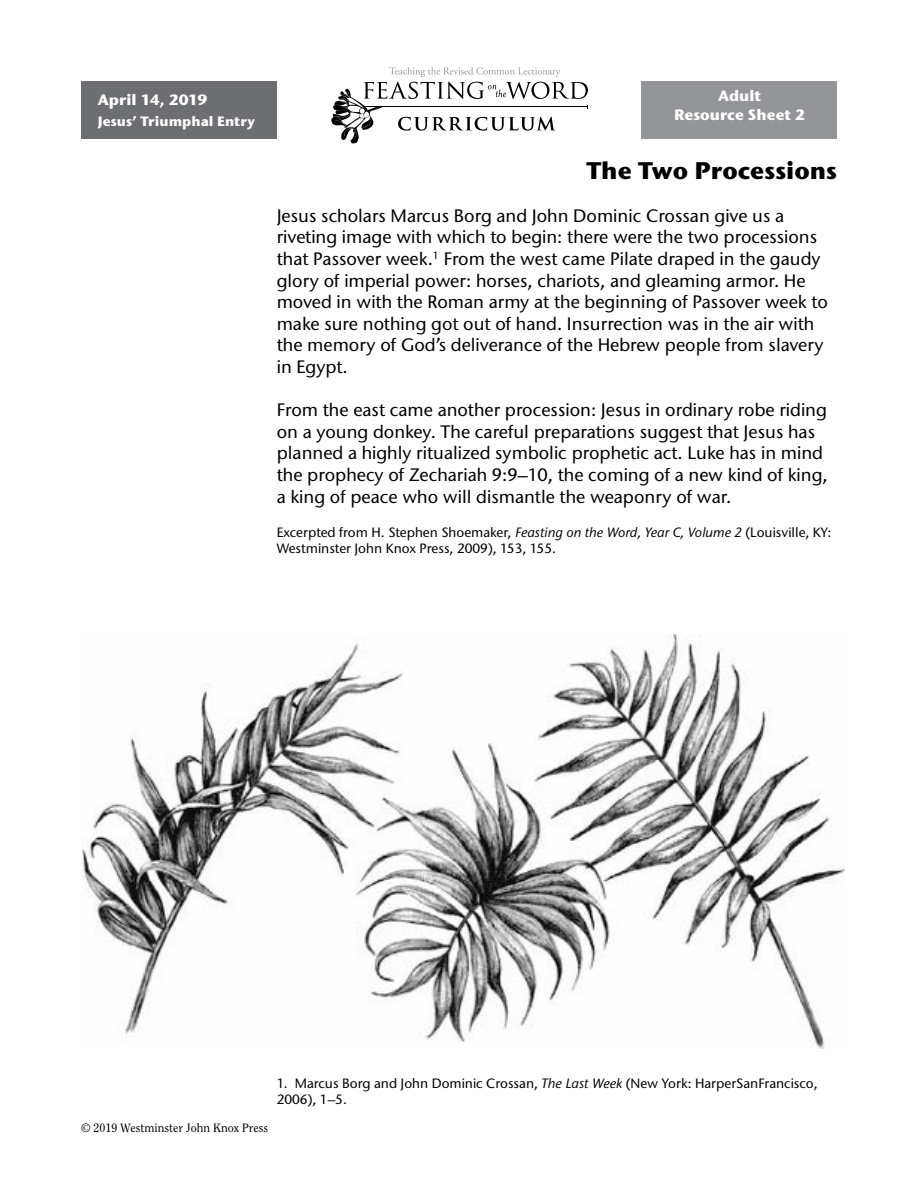
<style>
.page{position:relative;width:918px;height:1188px;background:#fff}
.page>*{position:absolute;margin:0;border:0;box-sizing:border-box;transform-origin:0 0}
.t1{font:700 24px "Stone Sans ITC Std";color:#000}
.t2{font:500 18px/21.6px "Stone Sans ITC Std";color:#000}
.t3{font:700 15px/18.8px "Stone Sans ITC Std";color:#fff;text-align:center}
.t4{font:500 13.5px/16.2px "Stone Sans ITC Std";color:#000}
.t5{font:700 13.5px "Stone Sans ITC Std";color:#fff}
.t6{font:12px "Clearface Std";color:#000}
.s1{font-style:italic}
</style>
<div class="page">
<div style="left:641px;top:81px;width:196px;height:57px;background:#939598"></div>
<svg style="left:331px;top:67px;width:257px;height:77px"></svg>
<div style="left:81px;top:81px;width:196px;height:57px;background:#6d6e71"></div>
<img style="left:81px;top:634px;width:764px;height:414px">
<p class="t3" style="left:98px;top:90px;width:111px">April 14, 2019</p>
<p class="t5" style="left:98px;top:112px;width:159px">Jesus’ Triumphal Entry</p>
<p class="t3" style="left:674px;top:86px;width:133px">Adult<br>Resource Sheet 2</p>
<h1 class="t1" style="left:586px;top:155px;width:252px">The Two Processions</h1>
<p class="t2" style="left:277px;top:205px;width:553px">Jesus scholars Marcus Borg and John Dominic Crossan give us a riveting image with which to begin: there were the two processions that Passover week.<sup>1</sup> From the west came Pilate draped in the gaudy glory of imperial power: horses, chariots, and gleaming armor. He moved in with the Roman army at the beginning of Passover week to make sure nothing got out of hand. Insurrection was in the air with the memory of God’s deliverance of the Hebrew people from slavery in Egypt.</p>
<p class="t2" style="left:277px;top:399px;width:552px">From the east came another procession: Jesus in ordinary robe riding on a young donkey. The careful preparations suggest that Jesus has planned a highly ritualized symbolic prophetic act. Luke has in mind the prophecy of Zechariah 9:9–10, the coming of a new kind of king, a king of peace who will dismantle the weaponry of war.</p>
<p class="t4" style="left:277px;top:524px;width:556px">Excerpted from H. Stephen Shoemaker, <span class="s1">Feasting on the Word, Year C, Volume 2</span> (Louisville, KY:<br>Westminster John Knox Press, 2009), 153, 155.</p>
<p class="t6" style="left:81px;top:1121px;width:189px">© 2019 Westminster John Knox Press</p>
<p class="t4" style="left:277px;top:1075px;width:542px">1. Marcus Borg and John Dominic Crossan, <span class="s1">The Last Week</span> (New York: HarperSanFrancisco,<br>2006), 1–5.</p>
</div>
